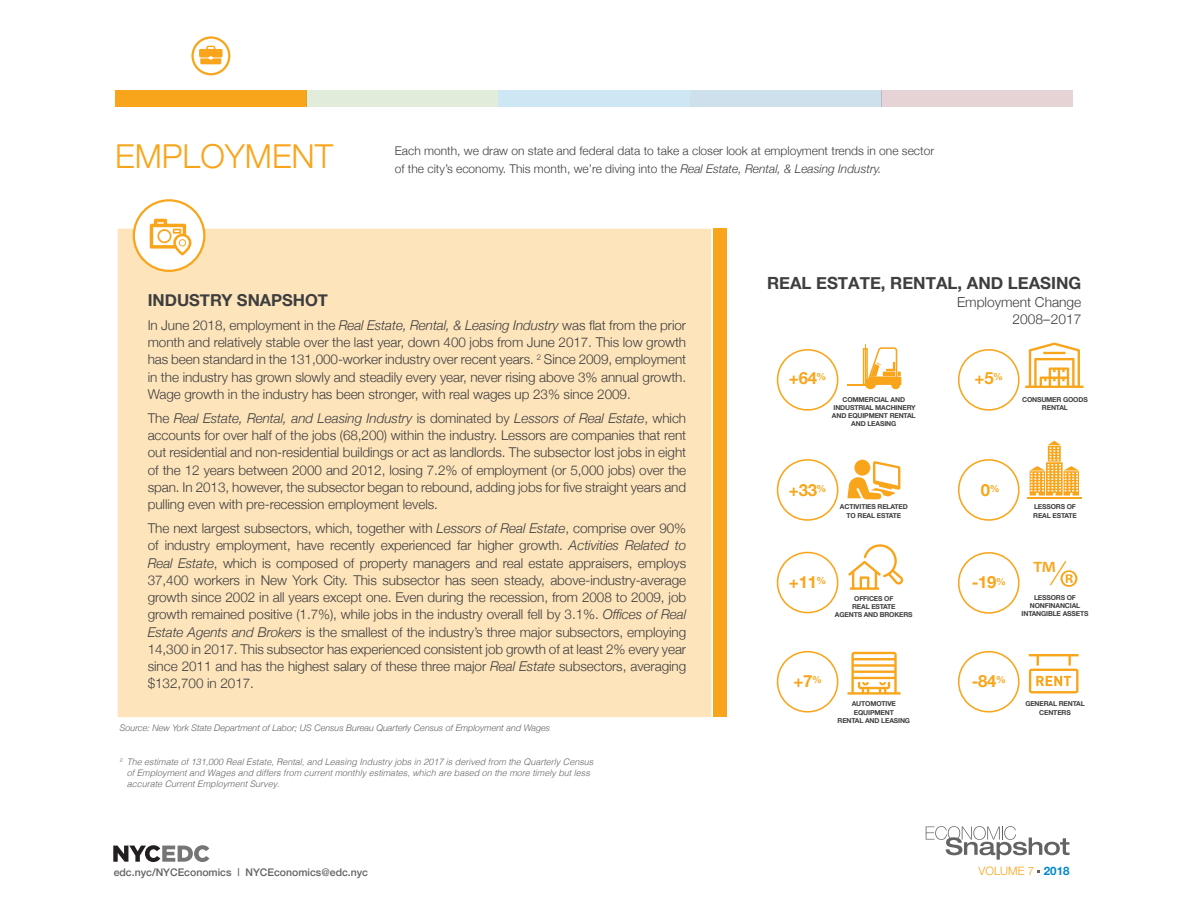
<style>
.page{position:relative;width:1188px;height:918px;background:#fff}
.page>*{position:absolute;margin:0;border:0;box-sizing:border-box;transform-origin:0 0}
.t1{font:37.35px "Myriad Pro";color:#f9a51b}
.t2{font:300 33px "Helvetica Neue";color:#f9a51b}
.t3{font:700 16.8px "Helvetica Neue";letter-spacing:-.02em;color:#f9a51b}
.t4{font:700 16.8px "Helvetica Neue";color:#3e3e3f}
.Callout{font:700 16.5px "Helvetica Neue";color:#3e3e3f}
.t5{font:300 13.8px/16.5px "Helvetica Neue";color:#3e3e3f;text-align:right}
.Callout-2{font:300 13.5px/17.2px "Helvetica Neue";letter-spacing:-.005em;color:#3e3e3f;text-align:justify}
.Callout-3{font:300 12px/18px "Helvetica Neue";color:#3e3e3f}
.t6{font:300 11.55px "Helvetica Neue";color:#f9a51b}
.t7{font:500 10.5px "Helvetica Neue";color:#636366}
.source{font:italic 300 9px/10.8px "Helvetica";color:#636366}
.Body_Copy{font:italic 300 9px "Helvetica Neue";color:#636366}
.t8{font:700 6.75px/8.2px "Helvetica Neue";letter-spacing:-.02em;color:#3e3e3f;text-align:center}
.s1{font-style:italic}
.s2{font-size:50.4px}
.s3{font-family:"Frutiger";font-weight:400}
.s4{font-weight:700;color:#0089cf}
</style>
<div class="page">
<svg style="left:926px;top:826px;width:144px;height:34px"></svg>
<svg style="left:113px;top:845px;width:96px;height:17px"></svg>
<svg style="left:776px;top:459px;width:63px;height:62px"></svg>
<svg style="left:776px;top:551px;width:63px;height:63px"></svg>
<svg style="left:776px;top:349px;width:63px;height:62px"></svg>
<svg style="left:776px;top:651px;width:63px;height:62px"></svg>
<svg style="left:958px;top:459px;width:62px;height:62px"></svg>
<svg style="left:958px;top:552px;width:62px;height:62px"></svg>
<svg style="left:958px;top:651px;width:62px;height:62px"></svg>
<svg style="left:1029px;top:654px;width:50px;height:39px"></svg>
<svg style="left:1050px;top:561px;width:17px;height:25px"></svg>
<svg style="left:1030px;top:441px;width:49px;height:55px"></svg>
<hr style="left:1027px;top:497px;width:55px;height:1px;background:#f9a51b">
<svg style="left:958px;top:343px;width:126px;height:68px"></svg>
<svg style="left:848px;top:652px;width:53px;height:43px"></svg>
<svg style="left:848px;top:544px;width:55px;height:46px"></svg>
<svg style="left:847px;top:461px;width:53px;height:38px"></svg>
<hr style="left:865px;top:344px;width:1px;height:42px;background:#f9a51b">
<hr style="left:847px;top:384px;width:20px;height:2px;background:#f9a51b">
<div style="left:865px;top:378px;width:11px;height:11px;background:#f9a51b;border-radius:50%"></div>
<div style="left:891px;top:380px;width:9px;height:9px;background:#f9bb52;border-radius:50%"></div>
<div style="left:892px;top:381px;width:8px;height:8px;background:#f9a51b;border-radius:50%"></div>
<svg style="left:863px;top:347px;width:38px;height:39px"></svg>
<div style="left:118px;top:229px;width:593px;height:488px;background:#fde4bb"></div>
<div style="left:115px;top:90px;width:192px;height:16px;background:#f9a51b"></div>
<div style="left:307px;top:90px;width:191px;height:16px;background:#e1edda"></div>
<div style="left:690px;top:90px;width:191px;height:16px;background:#cde0eb"></div>
<div style="left:498px;top:90px;width:192px;height:16px;background:#cde7f5"></div>
<div style="left:881px;top:90px;width:192px;height:16px;background:#e5d3d6"></div>
<div style="left:191px;top:36px;width:39px;height:39px;border:2px solid #f9a51b;border-radius:50%"></div>
<svg style="left:199px;top:46px;width:24px;height:18px"></svg>
<div style="left:714px;top:228px;width:13px;height:489px;background:#f9a51b"></div>
<div style="left:134px;top:200px;width:70px;height:71px;background:#fff;border-radius:50%"></div>
<div style="left:133px;top:199px;width:72px;height:73px;border:2px solid #f9a51b;border-radius:50%"></div>
<svg style="left:150px;top:219px;width:41px;height:36px"></svg>
<p class="t2" style="left:115px;top:130px;width:220px">EMPLOYMENT</p>
<p class="Callout-3" style="left:395px;top:141px;width:541px">Each month, we draw on state and federal data to take a closer look at employment trends in one sector of the city’s economy. This month, we’re diving into the <span class="s1">Real Estate, Rental, &amp; Leasing Industry.</span></p>
<p class="Callout" style="left:148px;top:287px;width:182px">INDUSTRY SNAPSHOT</p>
<p class="Callout-2" style="left:148px;top:316px;width:540px">In June 2018, employment in the <span class="s1">Real Estate, Rental, &amp; Leasing Industry</span> was flat from the prior month and relatively stable over the last year, down 400 jobs from June 2017. This low growth has been standard in the 131,000-worker industry over recent years. <sup>2</sup> Since 2009, employment in the industry has grown slowly and steadily every year, never rising above 3% annual growth.<br>Wage growth in the industry has been stronger, with real wages up 23% since 2009.</p>
<p class="Callout-2" style="left:148px;top:409px;width:540px">The <span class="s1">Real Estate, Rental, and Leasing Industry</span> is dominated by <span class="s1">Lessors of Real Estate</span>, which accounts for over half of the jobs (68,200) within the industry. Lessors are companies that rent out residential and non-residential buildings or act as landlords. The subsector lost jobs in eight of the 12 years between 2000 and 2012, losing 7.2% of employment (or 5,000 jobs) over the span. In 2013, however, the subsector began to rebound, adding jobs for five straight years and pulling even with pre-recession employment levels.</p>
<p class="Callout-2" style="left:148px;top:519px;width:540px">The next largest subsectors, which, together with <span class="s1">Lessors of Real Estate</span>, comprise over 90% of industry employment, have recently experienced far higher growth. <span class="s1">Activities Related to Real Estate</span>, which is composed of property managers and real estate appraisers, employs 37,400 workers in New York City. This subsector has seen steady, above-industry-average growth since 2002 in all years except one. Even during the recession, from 2008 to 2009, job growth remained positive (1.7%), while jobs in the industry overall fell by 3.1%. <span class="s1">Offices of Real Estate Agents and Brokers</span> is the smallest of the industry’s three major subsectors, employing 14,300 in 2017. This subsector has experienced consistent job growth of at least 2% every year since 2011 and has the highest salary of these three major <span class="s1">Real Estate</span> subsectors, averaging $132,700 in 2017.</p>
<p class="Body_Copy" style="left:120px;top:720px;width:432px">Source: New York State Department of Labor; US Census Bureau Quarterly Census of Employment and Wages</p>
<p class="source" style="left:127px;top:756px;width:468px;text-indent:-7px"><sup>2</sup> The estimate of 131,000 Real Estate, Rental, and Leasing Industry jobs in 2017 is derived from the Quarterly Census of Employment and Wages and differs from current monthly estimates, which are based on the more timely but less accurate Current Employment Survey.</p>
<p class="t4" style="left:767px;top:270px;width:316px">REAL ESTATE, RENTAL, AND LEASING</p>
<p class="t5" style="left:957px;top:293px;width:126px">Employment Change<br>2008–2017</p>
<p class="t3" style="left:789px;top:364px;width:39px">+64<sup>%</sup></p>
<p class="t3" style="left:975px;top:364px;width:30px">+5<sup>%</sup></p>
<p class="t8" style="left:832px;top:395px;width:85px">COMMERCIAL AND<br>INDUSTRIAL MACHINERY<br>AND EQUIPMENT RENTAL<br>AND LEASING</p>
<p class="t8" style="left:1022px;top:395px;width:67px">CONSUMER GOODS<br>RENTAL</p>
<p class="t3" style="left:789px;top:476px;width:39px">+33<sup>%</sup></p>
<p class="t3" style="left:981px;top:476px;width:20px">0<sup>%</sup></p>
<p class="t8" style="left:840px;top:503px;width:69px">ACTIVITIES RELATED<br>TO REAL ESTATE</p>
<p class="t8" style="left:1033px;top:503px;width:45px;text-align:left">LESSORS OF<br>REAL ESTATE</p>
<p class="t3" style="left:789px;top:569px;width:39px">+11<sup>%</sup></p>
<p class="t3" style="left:972px;top:569px;width:36px">-19<sup>%</sup></p>
<p class="t1" style="left:1033px;top:551px;width:48px">™<span class="s2">®</span></p>
<p class="t8" style="left:835px;top:594px;width:79px">OFFICES OF<br>REAL ESTATE<br>AGENTS AND BROKERS</p>
<p class="t8" style="left:1022px;top:593px;width:68px">LESSORS OF<br>NONFINANCIAL<br>INTANGIBLE ASSETS</p>
<p class="t3" style="left:793px;top:668px;width:30px">+7<sup>%</sup></p>
<p class="t3" style="left:972px;top:668px;width:36px">-84<sup>%</sup></p>
<p class="t8" style="left:838px;top:700px;width:74px">AUTOMOTIVE<br>EQUIPMENT<br>RENTAL AND LEASING</p>
<p class="t8" style="left:1025px;top:700px;width:61px">GENERAL RENTAL<br>CENTERS</p>
<p class="t7" style="left:114px;top:864px;width:256px">edc.nyc/NYCEconomics <span class="s3">|</span> NYCEconomics@edc.nyc</p>
<p class="t6" style="left:979px;top:862px;width:92px">VOLUME 7 <span class="s4">2018</span></p>
</div>
